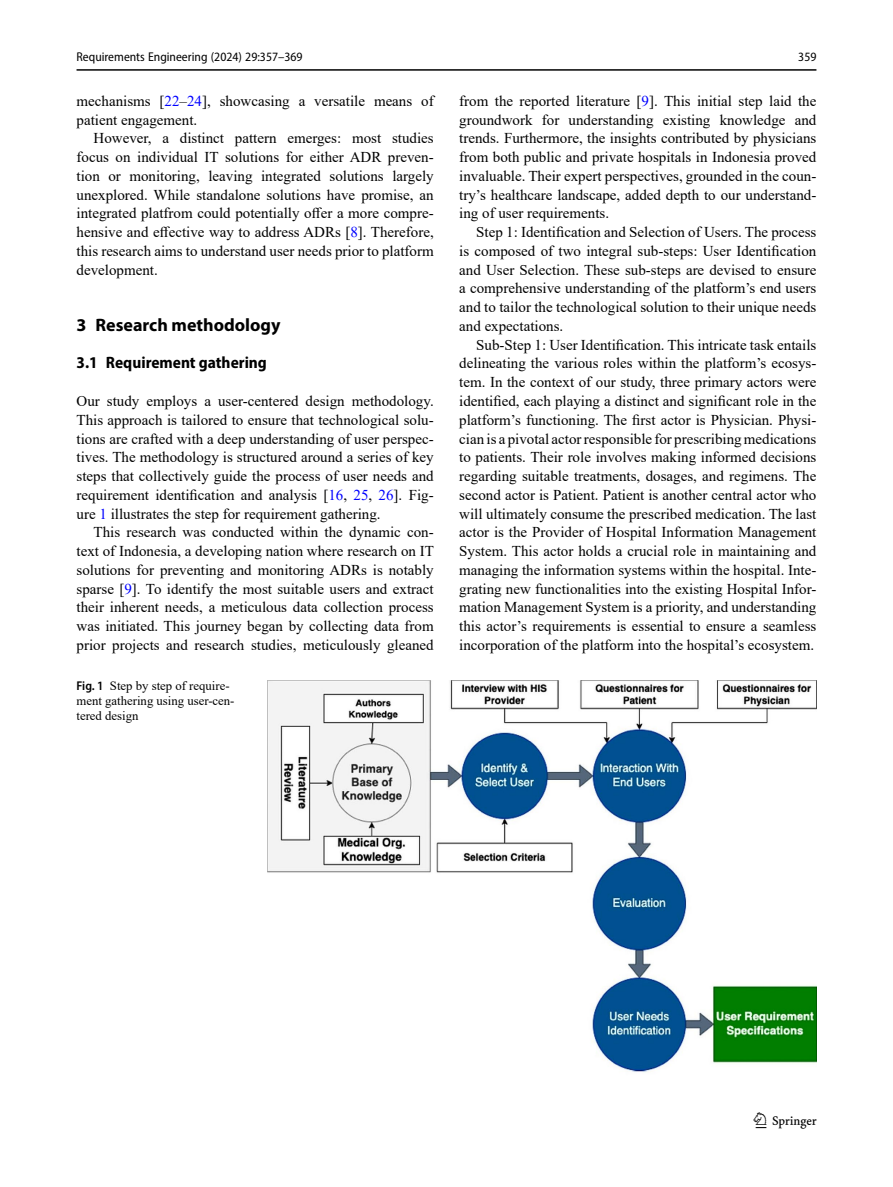
<style>
.page{position:relative;width:893px;height:1187px;background:#fff}
.page>*{position:absolute;margin:0;border:0;box-sizing:border-box;transform-origin:0 0}
.t1{font:22.5px "Springnew";color:#000}
.Head_1{font:700 18px "Myriad Pro";color:#000}
.Head_2_After_1{font:700 semi-condensed 16.5px "Myriad Pro";color:#000}
.Body_Text_Indent{font:15px/18.8px "Times New Roman";color:#000;text-align:justify}
.Body_Text{font:15px/18.8px "Times New Roman";color:#000;text-align:justify}
.Figure_Caption_Side{font:12.75px/15px "Times New Roman";color:#000}
.t2{font:semi-condensed 12.75px "Myriad Pro";color:#000}
.s1{color:#00f}
.s2{font-family:"Myriad Pro";font-weight:600;font-stretch:semi-condensed}
</style>
<div class="page">
<hr style="left:77px;top:69px;width:739px;height:2px;background:#000">
<img style="left:268px;top:680px;width:548px;height:392px">
<p class="t2" style="left:77px;top:49px;width:228px">Requirements Engineering (2024) 29:357–369</p>
<p class="Body_Text_Indent" style="left:77px;top:91px;width:359px">mechanisms [<span class="s1">22</span>–<span class="s1">24</span>], showcasing a versatile means of patient engagement.</p>
<p class="Body_Text_Indent" style="left:77px;top:128px;width:359px;text-indent:17px">However, a distinct pattern emerges: most studies focus on individual IT solutions for either ADR preven&shy;tion or monitoring, leaving integrated solutions largely unexplored. While standalone solutions have promise, an integrated platfrom could potentially offer a more compre&shy;hensive and effective way to address ADRs [<span class="s1">8</span>]. Therefore, this research aims to understand user needs prior to platform development.</p>
<p class="Head_1" style="left:77px;top:313px;width:206px">3 Research methodology</p>
<p class="Head_2_After_1" style="left:77px;top:352px;width:192px">3.1 Requirement gathering</p>
<p class="Body_Text" style="left:77px;top:391px;width:359px">Our study employs a user-centered design methodology.<br>This approach is tailored to ensure that technological solu&shy;tions are crafted with a deep understanding of user perspec&shy;tives. The methodology is structured around a series of key steps that collectively guide the process of user needs and requirement identification and analysis [<span class="s1">16</span>, <span class="s1">25</span>, <span class="s1">26</span>]. Fig&shy;ure <span class="s1">1</span> illustrates the step for requirement gathering.</p>
<p class="Body_Text_Indent" style="left:77px;top:522px;width:359px;text-indent:17px">This research was conducted within the dynamic con&shy;text of Indonesia, a developing nation where research on IT solutions for preventing and monitoring ADRs is notably sparse [<span class="s1">9</span>]. To identify the most suitable users and extract their inherent needs, a meticulous data collection process was initiated. This journey began by collecting data from prior projects and research studies, meticulously gleaned</p>
<p class="Figure_Caption_Side" style="left:77px;top:677px;width:160px"><span class="s2">Fig. 1</span> Step by step of require&shy;ment gathering using user-cen&shy;tered design</p>
<p class="t2" style="left:798px;top:49px;width:20px">359</p>
<p class="Body_Text_Indent" style="left:459px;top:91px;width:359px">from the reported literature [<span class="s1">9</span>]. This initial step laid the groundwork for understanding existing knowledge and trends. Furthermore, the insights contributed by physicians from both public and private hospitals in Indonesia proved invaluable. Their expert perspectives, grounded in the coun&shy;try’s healthcare landscape, added depth to our understand&shy;ing of user requirements.</p>
<p class="Body_Text_Indent" style="left:459px;top:222px;width:359px;text-indent:17px">Step 1: Identification and Selection of Users. The process is composed of two integral sub-steps: User Identification and User Selection. These sub-steps are devised to ensure a comprehensive understanding of the platform’s end users and to tailor the technological solution to their unique needs and expectations.</p>
<p class="Body_Text_Indent" style="left:459px;top:335px;width:359px;text-indent:17px">Sub-Step 1: User Identification. This intricate task entails delineating the various roles within the platform’s ecosys&shy;tem. In the context of our study, three primary actors were identified, each playing a distinct and significant role in the platform’s functioning. The first actor is Physician. Physi&shy;cian is a pivotal actor responsible for prescribing medications to patients. Their role involves making informed decisions regarding suitable treatments, dosages, and regimens. The second actor is Patient. Patient is another central actor who will ultimately consume the prescribed medication. The last actor is the Provider of Hospital Information Management System. This actor holds a crucial role in maintaining and managing the information systems within the hospital. Inte&shy;grating new functionalities into the existing Hospital Infor&shy;mation Management System is a priority, and understanding this actor’s requirements is essential to ensure a seamless incorporation of the platform into the hospital’s ecosystem.</p>
<h1 class="t1" style="left:756px;top:1107px;width:63px">1 3</h1>
</div>
